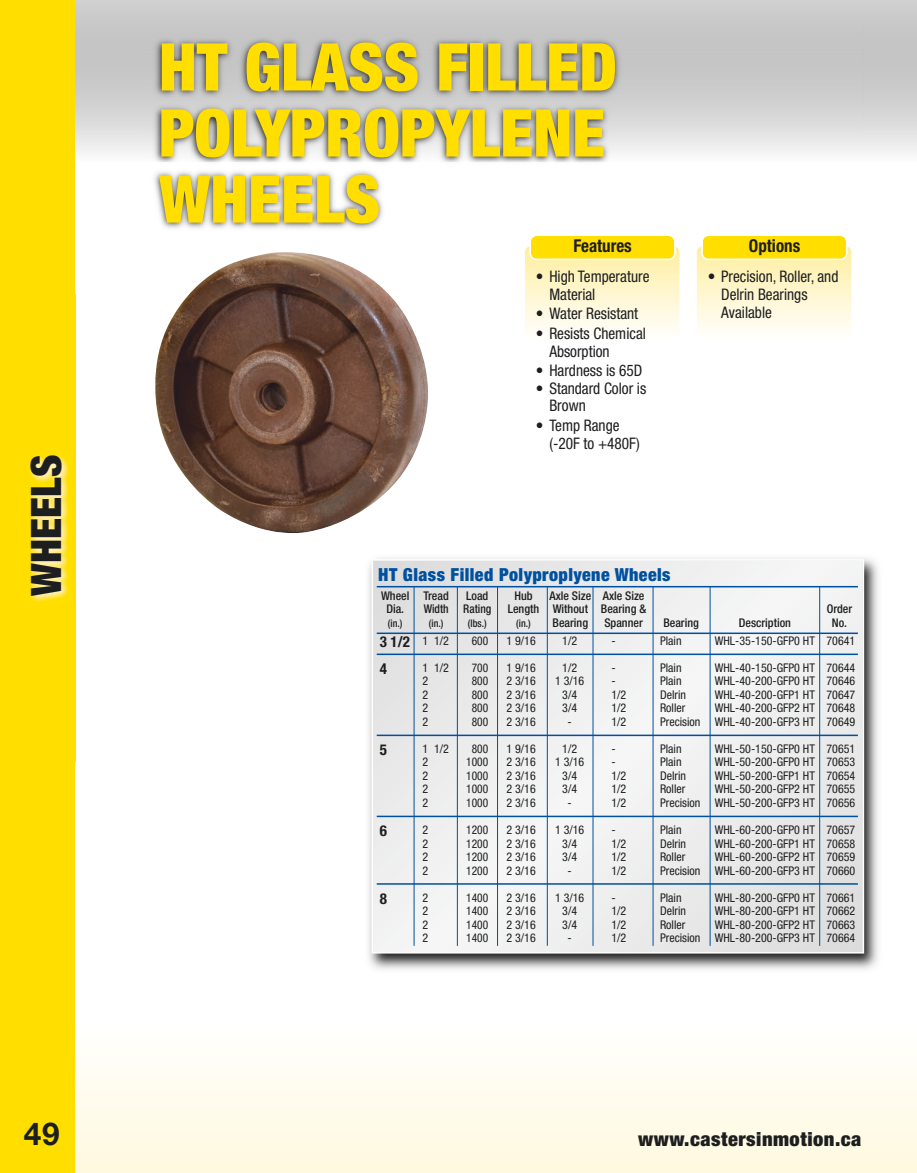
<style>
.page{position:relative;width:917px;height:1173px;background:#fff}
.page>*{position:absolute;margin:0;border:0;box-sizing:border-box;transform-origin:0 0}
.t1{font:66px/66px "Helvetica Neue Black Cond 39";color:#ffde00}
.t2{font:42px "Helvetica Neue Black Cond 39";color:#1d1e1f}
.t3{font:31.5px "Helvetica Neue Bold 38";color:#1d1e1f}
.t4{font:19.5px "Helvetica Neue Black Cond 39";letter-spacing:.025em;color:#1d1e1f;scale:1.05 1}
.t5{font:18px "Helvetica Neue Black Cond 39";letter-spacing:.025em;color:#0050a0}
.t6{font:17.7px "Helvetica Neue Bold Cond 21";color:#1d1e1f;scale:.96 1}
.t7{font:15.9px/17.7px "Helvetica Neue Condensed 39";color:#1d1e1f;scale:.96 1}
.t8{font:15px/27px "Helvetica Neue Bold Cond 21";color:#1d1e1f}
.t9{font:12px/13.5px "Helvetica Neue Condensed 39";color:#1d1e1f;text-align:justify}
.t10{font:12px "Helvetica Neue Medium Cond 25";color:#1d1e1f}
.t11{font:12px/13.5px "Helvetica Neue Condensed 39";color:#1d1e1f;text-align:justify;scale:.95 1}
.t12{font:12px "Helvetica Neue Medium Cond 25";color:#1d1e1f;scale:.95 1}
.t13{font:10.5px "Helvetica Neue Medium Cond 25";color:#1d1e1f;scale:.95 1}
</style>
<div class="page">
<div style="left:0;top:0;width:75px;height:1172px;background:#ffde00"></div>
<img style="left:30px;top:294px;width:46px;height:467px">
<img style="left:143px;top:24px;width:720px;height:233px">
<img style="left:155px;top:252px;width:273px;height:281px">
<svg style="left:525px;top:234px;width:154px;height:97px;background:#fff1a6"></svg>
<svg style="left:696px;top:234px;width:155px;height:97px;background:#fff1a7"></svg>
<img style="left:368px;top:558px;width:510px;height:412px">
<svg style="left:374px;top:562px;width:486px;height:388px"></svg>
<div style="left:371px;top:559px;width:492px;height:394px;border:2px solid #fff"></div>
<hr style="left:376px;top:586px;width:481px;height:1px;background:#0050a0">
<hr style="left:376px;top:632px;width:481px;height:2px;background:#0050a0">
<hr style="left:376px;top:653px;width:481px;height:2px;background:#0050a0">
<hr style="left:376px;top:734px;width:481px;height:2px;background:#0050a0">
<hr style="left:376px;top:815px;width:481px;height:2px;background:#0050a0">
<hr style="left:376px;top:883px;width:481px;height:1px;background:#0050a0">
<hr style="left:413px;top:587px;width:1px;height:358px;background:#0050a0">
<hr style="left:457px;top:587px;width:1px;height:358px;background:#0050a0">
<hr style="left:497px;top:587px;width:1px;height:358px;background:#0050a0">
<hr style="left:547px;top:587px;width:1px;height:358px;background:#0050a0">
<hr style="left:592px;top:587px;width:1px;height:358px;background:#0050a0">
<hr style="left:652px;top:587px;width:1px;height:358px;background:#0050a0">
<hr style="left:709px;top:587px;width:1px;height:358px;background:#0050a0">
<hr style="left:819px;top:587px;width:1px;height:358px;background:#0050a0">
<h2 class="t2" style="left:31px;top:595px;width:142px;rotate:-90deg">WHEELS</h2>
<h1 class="t1" style="left:159px;top:40px;width:459px">HT GLASS FILLED<br>POLYPROPYLENE<br>WHEELS</h1>
<h3 class="t6" style="left:573px;top:240px;width:62px">Features</h3>
<h3 class="t7" style="left:549px;top:269px;width:106px;text-indent:-13px">• High Temperature<br>Material</h3>
<h3 class="t7" style="left:535px;top:306px;width:108px">• Water Resistant</h3>
<h3 class="t7" style="left:549px;top:325px;width:102px;text-indent:-13px">• Resists Chemical<br>Absorption</h3>
<h3 class="t7" style="left:535px;top:363px;width:112px">• Hardness is 65D</h3>
<h3 class="t7" style="left:549px;top:380px;width:102px;text-indent:-13px">• Standard Color is<br>Brown</h3>
<h3 class="t7" style="left:549px;top:418px;width:96px;text-indent:-13px">• Temp Range (-20F to +480F)</h3>
<h3 class="t6" style="left:748px;top:240px;width:55px">Options</h3>
<h3 class="t7" style="left:721px;top:269px;width:124px;text-indent:-13px">• Precision, Roller, and<br>Delrin Bearings<br>Available</h3>
<h3 class="t5" style="left:378px;top:568px;width:294px">HT Glass Filled Polyproplyene Wheels</h3>
<p class="t10" style="left:381px;top:591px;width:69px">Wheel Tread</p>
<p class="t10" style="left:466px;top:591px;width:24px">Load</p>
<p class="t10" style="left:514px;top:591px;width:20px">Hub</p>
<p class="t10" style="left:549px;top:591px;width:96px">Axle Size Axle Size</p>
<p class="t10" style="left:386px;top:604px;width:19px">Dia.</p>
<p class="t12" style="left:423px;top:604px;width:73px">Width Rating</p>
<p class="t10" style="left:507px;top:604px;width:140px">Length Without Bearing &amp;</p>
<p class="t10" style="left:826px;top:604px;width:27px">Order</p>
<p class="t13" style="left:388px;top:619px;width:17px">(in.)</p>
<p class="t13" style="left:429px;top:619px;width:17px">(in.)</p>
<p class="t13" style="left:468px;top:619px;width:21px">(lbs.)</p>
<p class="t13" style="left:516px;top:619px;width:17px">(in.)</p>
<p class="t10" style="left:552px;top:618px;width:37px">Bearing</p>
<p class="t10" style="left:604px;top:618px;width:40px">Spanner</p>
<p class="t10" style="left:663px;top:618px;width:37px">Bearing</p>
<p class="t10" style="left:738px;top:618px;width:54px">Description</p>
<p class="t10" style="left:831px;top:618px;width:17px">No.</p>
<p class="t8" style="left:380px;top:629px;width:32px">3 1/2<br>4</p>
<p class="t8" style="left:380px;top:737px;width:9px">5</p>
<p class="t8" style="left:380px;top:818px;width:9px">6</p>
<p class="t8" style="left:380px;top:886px;width:9px">8</p>
<p class="t9" style="left:422px;top:634px;width:28px">1 1/2</p>
<p class="t9" style="left:422px;top:661px;width:28px;text-align:left">1 1/2<br>2<br>2<br>2<br>2</p>
<p class="t9" style="left:422px;top:742px;width:28px;text-align:left">1 1/2<br>2<br>2<br>2<br>2</p>
<p class="t9" style="left:422px;top:823px;width:7px">2<br>2<br>2<br>2</p>
<p class="t9" style="left:422px;top:891px;width:7px">2<br>2<br>2<br>2</p>
<p class="t11" style="left:471px;top:634px;width:19px">600</p>
<p class="t11" style="left:471px;top:661px;width:19px">700<br>800<br>800<br>800<br>800</p>
<p class="t11" style="left:466px;top:742px;width:25px;text-align:center">800<br>1000<br>1000<br>1000<br>1000</p>
<p class="t11" style="left:466px;top:823px;width:25px">1200<br>1200<br>1200<br>1200</p>
<p class="t11" style="left:466px;top:891px;width:25px">1400<br>1400<br>1400<br>1400</p>
<p class="t9" style="left:506px;top:634px;width:31px">1 9/16</p>
<p class="t9" style="left:506px;top:661px;width:31px">1 9/16<br>2 3/16<br>2 3/16<br>2 3/16<br>2 3/16</p>
<p class="t9" style="left:506px;top:742px;width:31px">1 9/16<br>2 3/16<br>2 3/16<br>2 3/16<br>2 3/16</p>
<p class="t9" style="left:506px;top:823px;width:31px">2 3/16<br>2 3/16<br>2 3/16<br>2 3/16</p>
<p class="t9" style="left:506px;top:891px;width:31px">2 3/16<br>2 3/16<br>2 3/16<br>2 3/16</p>
<p class="t9" style="left:562px;top:634px;width:16px">1/2</p>
<p class="t9" style="left:555px;top:661px;width:31px;text-align:center">1/2<br>1 3/16<br>3/4<br>3/4<br>-</p>
<p class="t9" style="left:555px;top:742px;width:31px;text-align:center">1/2<br>1 3/16<br>3/4<br>3/4<br>-</p>
<p class="t9" style="left:555px;top:823px;width:31px;text-align:center">1 3/16<br>3/4<br>3/4<br>-</p>
<p class="t9" style="left:555px;top:891px;width:31px;text-align:center">1 3/16<br>3/4<br>3/4<br>-</p>
<p class="t9" style="left:611px;top:634px;width:6px">-</p>
<p class="t9" style="left:611px;top:661px;width:16px;text-align:left">-<br>-<br>1/2<br>1/2<br>1/2</p>
<p class="t9" style="left:611px;top:742px;width:16px;text-align:left">-<br>-<br>1/2<br>1/2<br>1/2</p>
<p class="t9" style="left:611px;top:823px;width:16px;text-align:left">-<br>1/2<br>1/2<br>1/2</p>
<p class="t9" style="left:611px;top:891px;width:16px;text-align:left">-<br>1/2<br>1/2<br>1/2</p>
<p class="t9" style="left:660px;top:634px;width:23px">Plain</p>
<p class="t9" style="left:660px;top:661px;width:42px;text-align:left">Plain<br>Plain<br>Delrin<br>Roller<br>Precision</p>
<p class="t9" style="left:660px;top:742px;width:42px;text-align:left">Plain<br>Plain<br>Delrin<br>Roller<br>Precision</p>
<p class="t9" style="left:660px;top:823px;width:42px;text-align:left">Plain<br>Delrin<br>Roller<br>Precision</p>
<p class="t9" style="left:660px;top:891px;width:42px;text-align:left">Plain<br>Delrin<br>Roller<br>Precision</p>
<p class="t9" style="left:714px;top:634px;width:102px">WHL-35-150-GFP0 HT</p>
<p class="t9" style="left:714px;top:661px;width:102px">WHL-40-150-GFP0 HT WHL-40-200-GFP0 HT WHL-40-200-GFP1 HT WHL-40-200-GFP2 HT WHL-40-200-GFP3 HT</p>
<p class="t9" style="left:714px;top:742px;width:102px">WHL-50-150-GFP0 HT WHL-50-200-GFP0 HT WHL-50-200-GFP1 HT WHL-50-200-GFP2 HT WHL-50-200-GFP3 HT</p>
<p class="t9" style="left:714px;top:823px;width:102px">WHL-60-200-GFP0 HT WHL-60-200-GFP1 HT WHL-60-200-GFP2 HT WHL-60-200-GFP3 HT</p>
<p class="t9" style="left:714px;top:891px;width:102px">WHL-80-200-GFP0 HT WHL-80-200-GFP1 HT WHL-80-200-GFP2 HT WHL-80-200-GFP3 HT</p>
<p class="t9" style="left:826px;top:634px;width:30px">70641</p>
<p class="t9" style="left:826px;top:661px;width:30px">70644<br>70646<br>70647<br>70648<br>70649</p>
<p class="t9" style="left:826px;top:742px;width:30px">70651<br>70653<br>70654<br>70655<br>70656</p>
<p class="t9" style="left:826px;top:823px;width:30px">70657<br>70658<br>70659<br>70660</p>
<p class="t9" style="left:826px;top:891px;width:30px">70661<br>70662<br>70663<br>70664</p>
<h3 class="t3" style="left:24px;top:1122px;width:37px">49</h3>
<h3 class="t4" style="left:638px;top:1132px;width:214px">www.castersinmotion.ca</h3>
</div>
